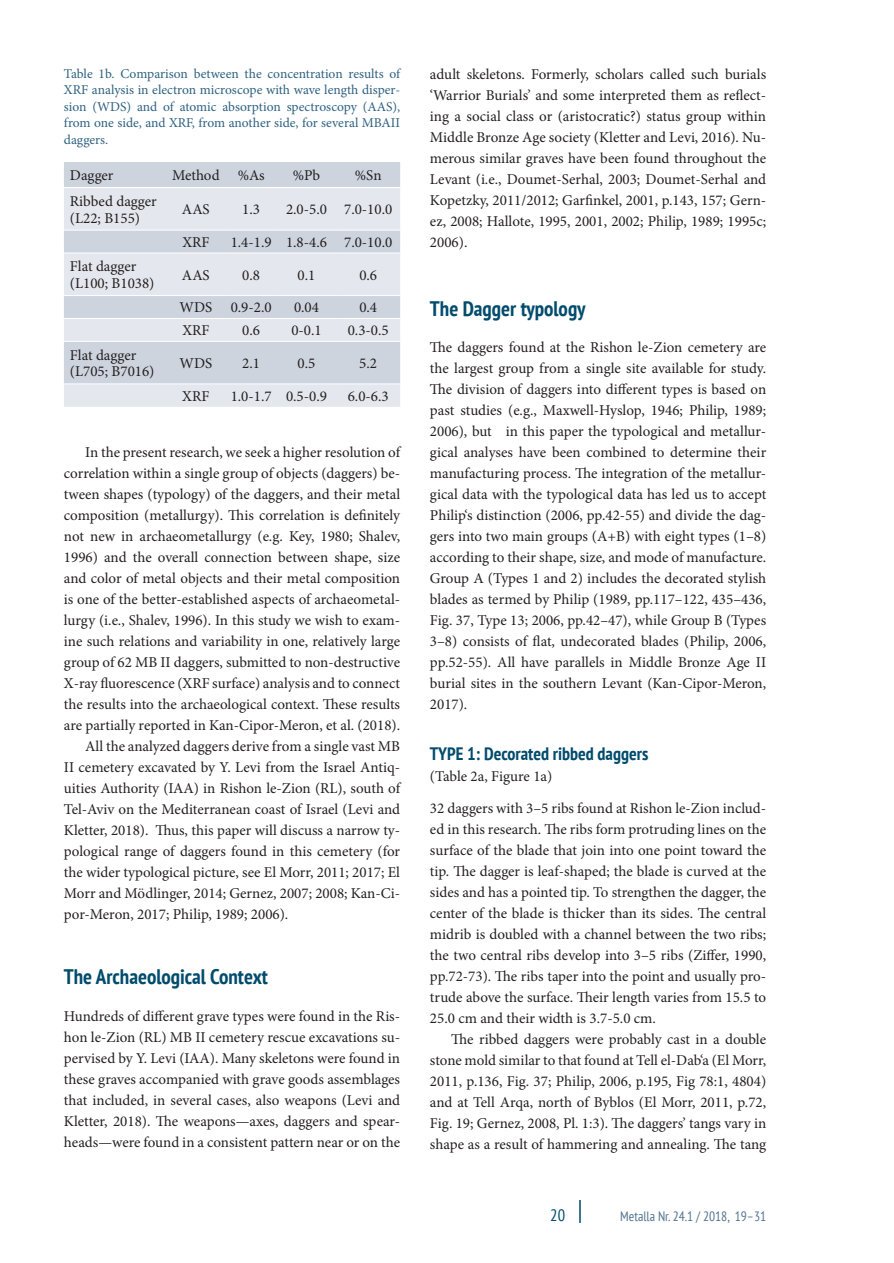
<style>
.page{position:relative;width:894px;height:1263px;background:#fff}
.page>*{position:absolute;margin:0;border:0;box-sizing:border-box;transform-origin:0 0}
.t1{font:700 condensed 21px "PT Sans";color:#014b6c}
.t2{font:700 condensed 18px "PT Sans";color:#014b6c}
.t3{font:condensed 16.5px "PT Sans";color:#014b6c}
.t4{font:15px/21px "Minion Pro";color:#231f20;text-align:justify}
.t5{font:13.5px/16.5px "Minion Pro";color:#2e6181;text-align:justify}
.t6{font:condensed 13.5px "PT Sans";color:#537590}
</style>
<div class="page">
<svg style="left:579px;top:1200px;width:1px;height:23px"></svg>
<div style="left:64px;top:162px;width:336px;height:25px;background:#cdd4de"></div>
<svg style="left:64px;top:188px;width:336px;height:219px;background:#dbdfe7"></svg>
<hr style="left:64px;top:230px;width:102px;height:1px;background:#fff">
<hr style="left:166px;top:230px;width:59px;height:1px;background:#fff">
<hr style="left:225px;top:230px;width:51px;height:1px;background:#fff">
<hr style="left:276px;top:230px;width:60px;height:1px;background:#fff">
<hr style="left:336px;top:230px;width:64px;height:1px;background:#fff">
<hr style="left:64px;top:253px;width:102px;height:1px;background:#fff">
<hr style="left:166px;top:253px;width:59px;height:1px;background:#fff">
<hr style="left:225px;top:253px;width:51px;height:1px;background:#fff">
<hr style="left:276px;top:253px;width:60px;height:1px;background:#fff">
<hr style="left:336px;top:253px;width:64px;height:1px;background:#fff">
<hr style="left:64px;top:295px;width:102px;height:1px;background:#fff">
<hr style="left:166px;top:295px;width:59px;height:1px;background:#fff">
<hr style="left:225px;top:295px;width:51px;height:1px;background:#fff">
<hr style="left:276px;top:295px;width:60px;height:1px;background:#fff">
<hr style="left:336px;top:295px;width:64px;height:1px;background:#fff">
<hr style="left:64px;top:318px;width:102px;height:1px;background:#fff">
<hr style="left:166px;top:318px;width:59px;height:1px;background:#fff">
<hr style="left:225px;top:318px;width:51px;height:1px;background:#fff">
<hr style="left:276px;top:318px;width:60px;height:1px;background:#fff">
<hr style="left:336px;top:318px;width:64px;height:1px;background:#fff">
<hr style="left:64px;top:341px;width:102px;height:1px;background:#fff">
<hr style="left:166px;top:341px;width:59px;height:1px;background:#fff">
<hr style="left:225px;top:341px;width:51px;height:1px;background:#fff">
<hr style="left:276px;top:341px;width:60px;height:1px;background:#fff">
<hr style="left:336px;top:341px;width:64px;height:1px;background:#fff">
<hr style="left:64px;top:384px;width:102px;height:1px;background:#fff">
<hr style="left:166px;top:384px;width:59px;height:1px;background:#fff">
<hr style="left:225px;top:384px;width:51px;height:1px;background:#fff">
<hr style="left:276px;top:384px;width:60px;height:1px;background:#fff">
<hr style="left:336px;top:384px;width:64px;height:1px;background:#fff">
<p class="t5" style="left:64px;top:65px;width:337px">Table 1b. Comparison between the concentration results of XRF analysis in electron microscope with wave length disper&shy;sion (WDS) and of atomic absorption spectroscopy (AAS), from one side, and XRF, from another side, for several MBAII daggers.</p>
<p class="t4" style="left:70px;top:165px;width:45px">Dagger</p>
<p class="t4" style="left:172px;top:165px;width:94px">Method %As</p>
<p class="t4" style="left:293px;top:165px;width:29px">%Pb</p>
<p class="t4" style="left:355px;top:165px;width:28px">%Sn</p>
<p class="t4" style="left:70px;top:193px;width:88px;line-height:16.5px">Ribbed dagger (L22; B155)</p>
<p class="t4" style="left:182px;top:199px;width:29px">AAS</p>
<p class="t4" style="left:242px;top:199px;width:19px">1.3</p>
<p class="t4" style="left:286px;top:199px;width:108px">2.0-5.0 7.0-10.0</p>
<p class="t4" style="left:182px;top:232px;width:29px">XRF</p>
<p class="t4" style="left:230px;top:232px;width:163px">1.4-1.9 1.8-4.6 7.0-10.0</p>
<p class="t4" style="left:70px;top:258px;width:86px;line-height:16.5px">Flat dagger (L100; B1038)</p>
<p class="t4" style="left:182px;top:264px;width:29px">AAS</p>
<p class="t4" style="left:242px;top:264px;width:19px">0.8</p>
<p class="t4" style="left:297px;top:264px;width:19px">0.1</p>
<p class="t4" style="left:359px;top:264px;width:19px">0.6</p>
<p class="t4" style="left:179px;top:297px;width:94px">WDS 0.9-2.0</p>
<p class="t4" style="left:294px;top:297px;width:27px">0.04</p>
<p class="t4" style="left:359px;top:297px;width:19px">0.4</p>
<p class="t4" style="left:182px;top:320px;width:29px">XRF</p>
<p class="t4" style="left:242px;top:320px;width:19px">0.6</p>
<p class="t4" style="left:291px;top:320px;width:32px">0-0.1</p>
<p class="t4" style="left:347px;top:320px;width:42px">0.3-0.5</p>
<p class="t4" style="left:70px;top:347px;width:86px;line-height:16.5px">Flat dagger (L705; B7016)</p>
<p class="t4" style="left:179px;top:353px;width:34px">WDS</p>
<p class="t4" style="left:242px;top:353px;width:19px">2.1</p>
<p class="t4" style="left:297px;top:353px;width:19px">0.5</p>
<p class="t4" style="left:359px;top:353px;width:19px">5.2</p>
<p class="t4" style="left:182px;top:385px;width:29px">XRF</p>
<p class="t4" style="left:230px;top:385px;width:98px">1.0-1.7 0.5-0.9</p>
<p class="t4" style="left:347px;top:385px;width:42px">6.0-6.3</p>
<p class="t4" style="left:85px;top:442px;width:316px">In the present research, we seek a higher resolution of</p>
<p class="t4" style="left:64px;top:463px;width:337px">correlation within a single group of objects (daggers) be-</p>
<p class="t4" style="left:64px;top:484px;width:337px">tween shapes (typology) of the daggers, and their metal</p>
<p class="t4" style="left:64px;top:505px;width:337px">composition (metallurgy). This correlation is definitely</p>
<p class="t4" style="left:64px;top:526px;width:337px">not new in archaeometallurgy (e.g. Key, 1980; Shalev,</p>
<p class="t4" style="left:64px;top:547px;width:337px">1996) and the overall connection between shape, size</p>
<p class="t4" style="left:64px;top:568px;width:337px">and color of metal objects and their metal composition</p>
<p class="t4" style="left:64px;top:589px;width:337px">is one of the better-established aspects of archaeometal-</p>
<p class="t4" style="left:64px;top:610px;width:337px">lurgy (i.e., Shalev, 1996). In this study we wish to exam-</p>
<p class="t4" style="left:64px;top:631px;width:337px">ine such relations and variability in one, relatively large</p>
<p class="t4" style="left:64px;top:652px;width:337px">group of 62 MB II daggers, submitted to non-destructive</p>
<p class="t4" style="left:64px;top:673px;width:337px">X-ray fluorescence (XRF surface) analysis and to connect</p>
<p class="t4" style="left:64px;top:694px;width:337px">the results into the archaeological context. These results</p>
<p class="t4" style="left:64px;top:715px;width:337px">are partially reported in Kan-Cipor-Meron, et al. (2018).</p>
<p class="t4" style="left:85px;top:736px;width:316px">All the analyzed daggers derive from a single vast MB</p>
<p class="t4" style="left:64px;top:757px;width:337px">II cemetery excavated by Y. Levi from the Israel Antiq-</p>
<p class="t4" style="left:64px;top:778px;width:337px">uities Authority (IAA) in Rishon le-Zion (RL), south of</p>
<p class="t4" style="left:64px;top:799px;width:337px">Tel-Aviv on the Mediterranean coast of Israel (Levi and</p>
<p class="t4" style="left:64px;top:820px;width:337px">Kletter, 2018). Thus, this paper will discuss a narrow ty-</p>
<p class="t4" style="left:64px;top:841px;width:337px">pological range of daggers found in this cemetery (for</p>
<p class="t4" style="left:64px;top:862px;width:337px">the wider typological picture, see El Morr, 2011; 2017; El</p>
<p class="t4" style="left:64px;top:883px;width:337px">Morr and Mödlinger, 2014; Gernez, 2007; 2008; Kan-Ci-</p>
<p class="t4" style="left:64px;top:904px;width:226px">por-Meron, 2017; Philip, 1989; 2006).</p>
<h1 class="t1" style="left:64px;top:962px;width:205px">The Archaeological Context</h1>
<p class="t4" style="left:64px;top:1006px;width:337px">Hundreds of different grave types were found in the Ris&shy;hon le-Zion (RL) MB II cemetery rescue excavations su&shy;pervised by Y. Levi (IAA). Many skeletons were found in these graves accompanied with grave goods assemblages that included, in several cases, also weapons (Levi and Kletter, 2018). The weapons—axes, daggers and spear&shy;heads—were found in a consistent pattern near or on the</p>
<p class="t4" style="left:430px;top:64px;width:337px">adult skeletons. Formerly, scholars called such burials ‘Warrior Burials’ and some interpreted them as reflect&shy;ing a social class or (aristocratic?) status group within Middle Bronze Age society (Kletter and Levi, 2016). Nu&shy;merous similar graves have been found throughout the Levant (i.e., Doumet-Serhal, 2003; Doumet-Serhal and Kopetzky, 2011/2012; Garfinkel, 2001, p.143, 157; Gern&shy;ez, 2008; Hallote, 1995, 2001, 2002; Philip, 1989; 1995c; 2006).</p>
<h1 class="t1" style="left:430px;top:295px;width:157px">The Dagger typology</h1>
<p class="t4" style="left:430px;top:337px;width:337px">The daggers found at the Rishon le-Zion cemetery are the largest group from a single site available for study.<br>The division of daggers into different types is based on past studies (e.g., Maxwell-Hyslop, 1946; Philip, 1989; 2006), but in this paper the typological and metallur&shy;gical analyses have been combined to determine their manufacturing process. The integration of the metallur&shy;gical data with the typological data has led us to accept Philip‘s distinction (2006, pp.42-55) and divide the dag&shy;gers into two main groups (A+B) with eight types (1–8) according to their shape, size, and mode of manufacture.<br>Group A (Types 1 and 2) includes the decorated stylish blades as termed by Philip (1989, pp.117–122, 435–436, Fig. 37, Type 13; 2006, pp.42–47), while Group B (Types 3–8) consists of flat, undecorated blades (Philip, 2006, pp.52-55). All have parallels in Middle Bronze Age II burial sites in the southern Levant (Kan-Cipor-Meron, 2017).</p>
<p class="t2" style="left:430px;top:742px;width:220px">TYPE 1: Decorated ribbed daggers</p>
<p class="t4" style="left:430px;top:761px;width:337px;line-height:31.5px">(Table 2a, Figure 1a)<br>32 daggers with 3–5 ribs found at Rishon le-Zion includ-</p>
<p class="t4" style="left:430px;top:818px;width:337px">ed in this research. The ribs form protruding lines on the surface of the blade that join into one point toward the tip. The dagger is leaf-shaped; the blade is curved at the sides and has a pointed tip. To strengthen the dagger, the center of the blade is thicker than its sides. The central midrib is doubled with a channel between the two ribs; the two central ribs develop into 3–5 ribs (Ziffer, 1990, pp.72-73). The ribs taper into the point and usually pro&shy;trude above the surface. Their length varies from 15.5 to 25.0 cm and their width is 3.7-5.0 cm.</p>
<p class="t4" style="left:430px;top:1028px;width:337px;text-indent:21px">The ribbed daggers were probably cast in a double stone mold similar to that found at Tell el-Dab‘a (El Morr, 2011, p.136, Fig. 37; Philip, 2006, p.195, Fig 78:1, 4804) and at Tell Arqa, north of Byblos (El Morr, 2011, p.72, Fig. 19; Gernez, 2008, Pl. 1:3). The daggers’ tangs vary in shape as a result of hammering and annealing. The tang</p>
<p class="t3" style="left:550px;top:1204px;width:16px">20</p>
<p class="t6" style="left:620px;top:1207px;width:147px">Metalla Nr. 24.1 / 2018, 19–31</p>
</div>
